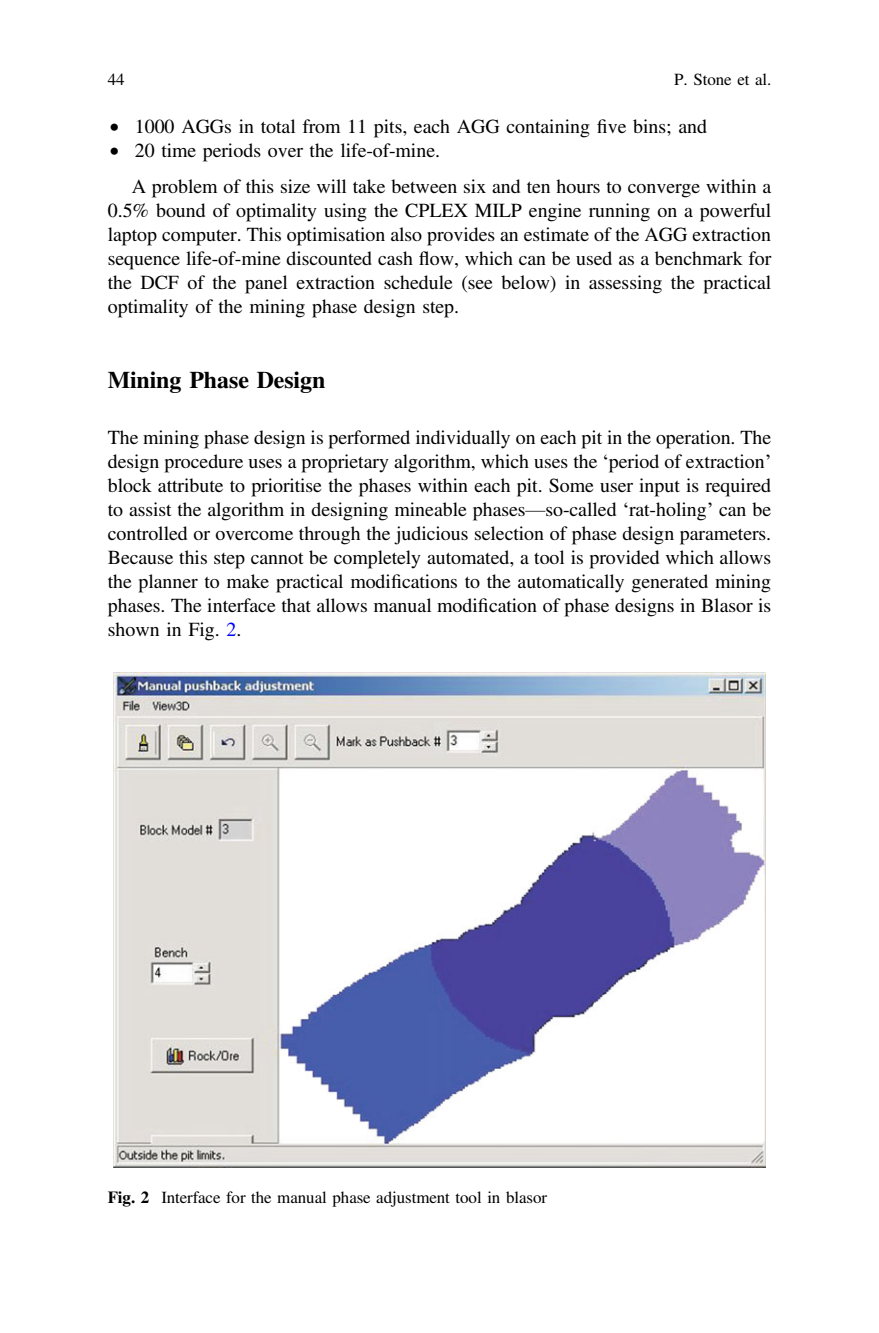
<style>
.page{position:relative;width:879px;height:1333px;background:#fff}
.page>*{position:absolute;margin:0;border:0;box-sizing:border-box;transform-origin:0 0}
.t1{font:24px "Pfgqxb Svjtbp Ryhlpq Adv T Teeee 58 d 9.B";color:#000}
.t2{font:20px/24px "Wkwmcr Rcdvsf Psbmdq Adv TT5 ada 87 cc";color:#000;text-align:justify}
.t3{font:17px "Wkwmcr Rcdvsf Psbmdq Adv TT5 ada 87 cc";color:#000}
.s1{font-family:"Pcffpf Wpxkfm Ntskpf Adv PS Sym"}
.s2{font-family:"Ntkbtr Xxwjxf Gfbbbk Adv TT5 ada 87 cc+fb"}
.s3{font-family:"Hmrcpr Kdfmsd Crkpvn Adv GTIMES R"}
.s4{font-family:"Xqlrrr Wswgns Nnprpn Adv TT3713 a 231"}
.s5{color:#00f}
.s6{font-family:"Pfgqxb Svjtbp Ryhlpq Adv T Teeee 58 d 9.B"}
</style>
<div class="page">
<img style="left:113px;top:672px;width:652px;height:495px">
<p class="t3" style="left:108px;top:73px;width:18px">44</p>
<p class="t3" style="left:674px;top:73px;width:99px">P. Stone et al.</p>
<p class="t2" style="left:110px;top:116px;width:598px"><span class="s1">•</span> 1000 AGGs in total from 11 pits, each AGG containing <span class="s2">fi</span>ve bins; and</p>
<p class="t2" style="left:132px;top:134px;width:641px;line-height:36px;text-indent:-22px"><span class="s1">•</span> 20 time periods over the life-of-mine.<br>A problem of this size will take between six and ten hours to converge within a</p>
<p class="t2" style="left:108px;top:200px;width:665px">0.5% bound of optimality using the CPLEX MILP engine running on a powerful laptop computer. This optimisation also provides an estimate of the AGG extraction sequence life-of-mine discounted cash <span class="s3">fl</span>ow, which can be used as a benchmark for the DCF of the panel extraction schedule (see below) in assessing the practical optimality of the mining phase design step.</p>
<p class="t1" style="left:108px;top:372px;width:219px">Mining Phase Design</p>
<p class="t2" style="left:108px;top:427px;width:665px">The mining phase design is performed individually on each pit in the operation. The design procedure uses a proprietary algorithm, which uses the <span class="s4">‘</span>period of extraction<span class="s4">’ </span>block attribute to prioritise the phases within each pit. Some user input is required to assist the algorithm in designing mineable phases<span class="s4">—</span>so-called <span class="s4">‘</span>rat-holing<span class="s4">’</span> can be controlled or overcome through the judicious selection of phase design parameters.<br>Because this step cannot be completely automated, a tool is provided which allows the planner to make practical modi<span class="s2">fi</span>cations to the automatically generated mining phases. The interface that allows manual modi<span class="s2">fi</span>cation of phase designs in Blasor is shown in Fig. <span class="s5">2</span>.</p>
<p class="t3" style="left:108px;top:1191px;width:441px"><span class="s6">Fig. 2</span> Interface for the manual phase adjustment tool in blasor</p>
</div>
